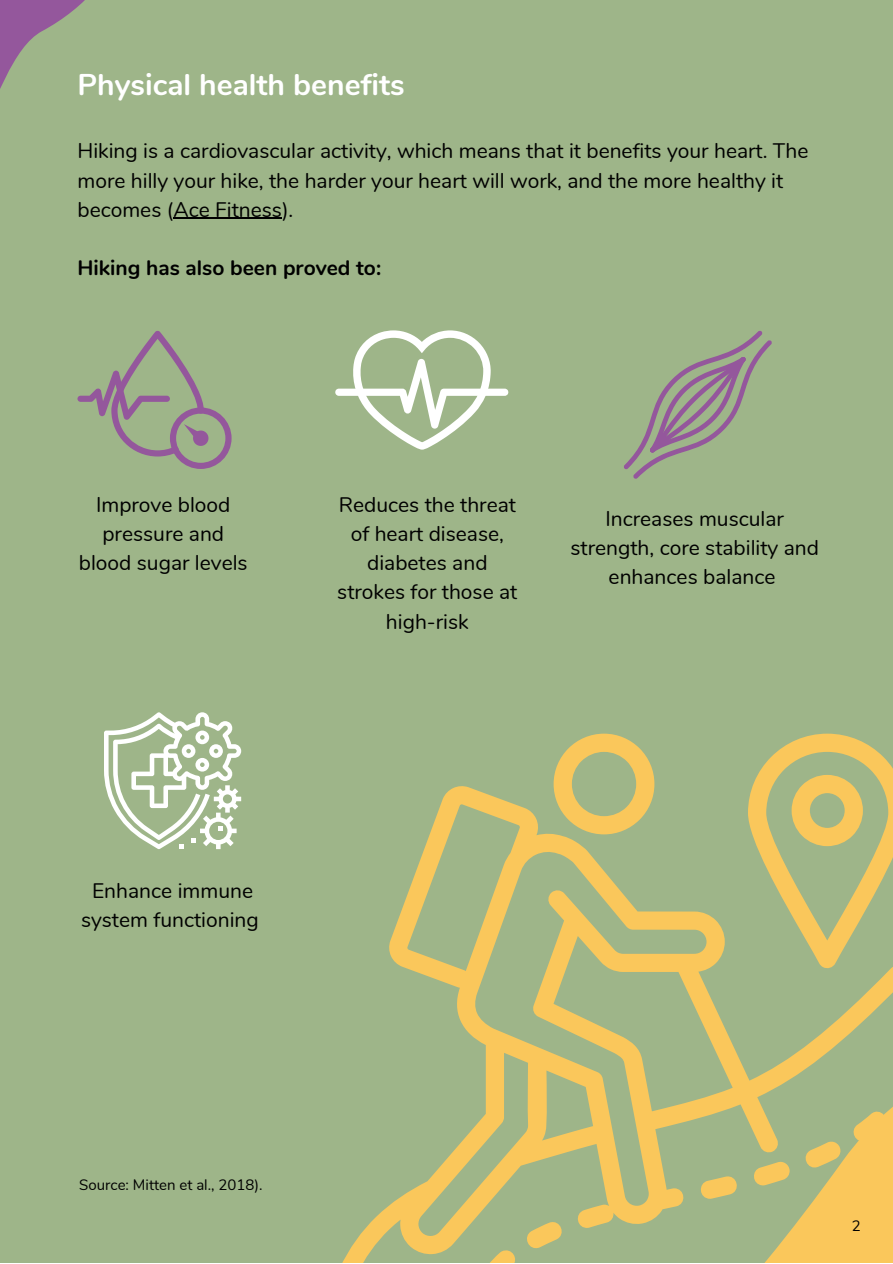
<style>
.page{position:relative;width:893px;height:1264px;background:#fff}
.page>*{position:absolute;margin:0;border:0;box-sizing:border-box;transform-origin:0 0}
.t1{font:700 30px "Nunito";color:#fff}
.t2{font:21px/29.2px "Nunito";color:#000;text-align:center}
.t3{font:700 21px "Nunito";color:#000}
.t4{font:15px "Nunito";color:#000}
</style>
<div class="page">
<div style="left:0;top:0;width:892px;height:1262px;background:#9eb589"></div>
<svg style="left:0;top:0;width:267px;height:218px"></svg>
<svg style="left:335px;top:330px;width:173px;height:119px"></svg>
<svg style="left:77px;top:331px;width:154px;height:138px"></svg>
<svg style="left:104px;top:712px;width:137px;height:137px"></svg>
<svg style="left:624px;top:330px;width:148px;height:149px"></svg>
<svg style="left:343px;top:733px;width:549px;height:529px"></svg>
<hr style="left:173px;top:218px;width:109px;height:1px;background:#000">
<p class="t1" style="left:77px;top:65px;width:328px">Physical health benefits</p>
<p class="t2" style="left:77px;top:137px;width:732px;text-align:left">Hiking is a cardiovascular activity, which means that it benefits your heart. The more hilly your hike, the harder your heart will work, and the more healthy it becomes (Ace Fitness).</p>
<p class="t3" style="left:77px;top:254px;width:305px">Hiking has also been proved to:</p>
<p class="t2" style="left:79px;top:490px;width:170px">Improve blood pressure and blood sugar levels</p>
<p class="t2" style="left:337px;top:490px;width:182px">Reduces the threat of heart disease, diabetes and strokes for those at high-risk</p>
<p class="t2" style="left:570px;top:504px;width:250px">Increases muscular strength, core stability and enhances balance</p>
<p class="t2" style="left:81px;top:876px;width:179px">Enhance immune system functioning</p>
<p class="t4" style="left:79px;top:1174px;width:185px">Source: Mitten et al., 2018).</p>
<p class="t4" style="left:851px;top:1215px;width:10px">2</p>
</div>
